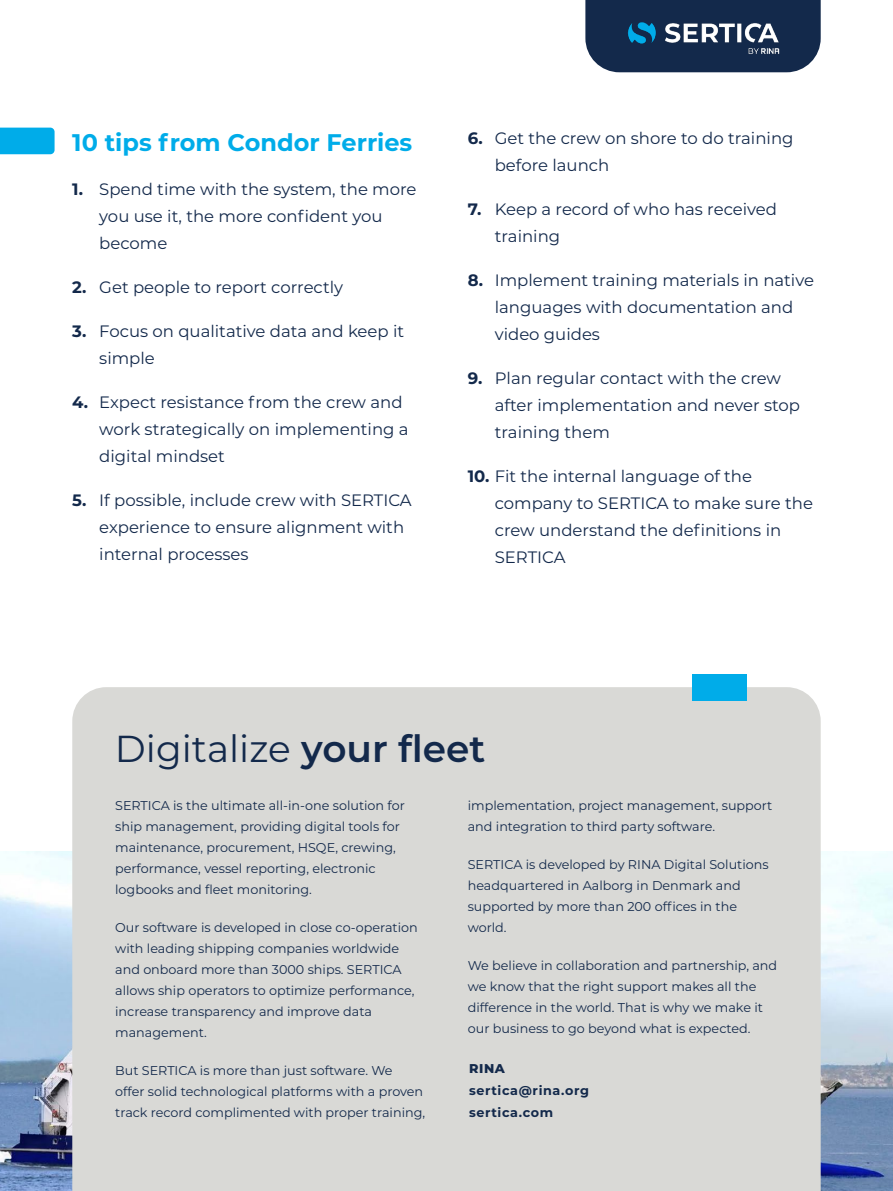
<style>
.page{position:relative;width:893px;height:1191px;background:#fff}
.page>*{position:absolute;margin:0;border:0;box-sizing:border-box;transform-origin:0 0}
.t1{font:37.5px "Montserrat";color:#13294b}
.t2{font:700 24px "Montserrat";color:#00ace9}
.t3{font:16.5px/27px "Montserrat";color:#13294b}
.Body_Back_Cover{font:12.75px/21px "Montserrat";color:#13294b}
.Address_Back_Cover{font:700 12.75px "Montserrat";letter-spacing:.05em;color:#13294b}
.Address_Back_Cover-2{font:800 12.75px "Montserrat";color:#13294b}
.s1{font-weight:700}
.s2{font-weight:600}
</style>
<div class="page">
<div style="left:585px;top:0;width:236px;height:72px;background:#13294b"></div>
<img style="left:625px;top:17px;width:156px;height:38px">
<svg style="left:0;top:128px;width:55px;height:26px"></svg>
<img style="left:0;top:851px;width:893px;height:340px">
<div style="left:72px;top:687px;width:749px;height:504px;background:#d9d9d6"></div>
<div style="left:692px;top:674px;width:55px;height:26px;background:#00ace9"></div>
<h3 class="t2" style="left:72px;top:125px;width:342px">10 tips from Condor Ferries</h3>
<p class="t3" style="left:99px;top:175px;width:319px;text-indent:-27px"><span class="s1">1.</span> Spend time with the system, the more you use it, the more confident you become</p>
<p class="t3" style="left:72px;top:273px;width:272px"><span class="s1">2.</span> Get people to report correctly</p>
<p class="t3" style="left:99px;top:317px;width:306px;text-indent:-27px"><span class="s1">3.</span> Focus on qualitative data and keep it simple</p>
<p class="t3" style="left:99px;top:388px;width:311px;text-indent:-27px"><span class="s1">4.</span> Expect resistance from the crew and work strategically on implementing a digital mindset</p>
<p class="t3" style="left:99px;top:486px;width:314px;text-indent:-27px"><span class="s1">5.</span> If possible, include crew with SERTICA experience to ensure alignment with internal processes</p>
<p class="t3" style="left:495px;top:124px;width:300px;text-indent:-27px"><span class="s1">6.</span> Get the crew on shore to do training before launch</p>
<p class="t3" style="left:495px;top:195px;width:284px;text-indent:-27px"><span class="s1">7.</span> Keep a record of who has received training</p>
<p class="t3" style="left:495px;top:266px;width:321px;text-indent:-27px"><span class="s1">8.</span> Implement training materials in native languages with documentation and video guides</p>
<p class="t3" style="left:495px;top:364px;width:307px;text-indent:-27px"><span class="s1">9.</span> Plan regular contact with the crew after implementation and never stop training them</p>
<p class="t3" style="left:495px;top:462px;width:320px;text-indent:-27px"><span class="s1">10.</span> Fit the internal language of the company to SERTICA to make sure the crew understand the definitions in<br>SERTICA</p>
<p class="t1" style="left:115px;top:722px;width:372px">Digitalize <span class="s2">your fleet</span></p>
<p class="Body_Back_Cover" style="left:115px;top:794px;width:291px">SERTICA is the ultimate all-in-one solution for ship management, providing digital tools for maintenance, procurement, HSQE, crewing, performance, vessel reporting, electronic logbooks and fleet monitoring.</p>
<p class="Body_Back_Cover" style="left:115px;top:916px;width:304px">Our software is developed in close co-operation with leading shipping companies worldwide and onboard more than 3000 ships. SERTICA allows ship operators to optimize performance, increase transparency and improve data management.</p>
<p class="Body_Back_Cover" style="left:115px;top:1059px;width:312px">But SERTICA is more than just software. We<br>offer solid technological platforms with a proven track record complimented with proper training,</p>
<p class="Body_Back_Cover" style="left:468px;top:794px;width:306px">implementation, project management, support and integration to third party software.</p>
<p class="Body_Back_Cover" style="left:468px;top:853px;width:302px">SERTICA is developed by RINA Digital Solutions headquartered in Aalborg in Denmark and supported by more than 200 offices in the world.</p>
<p class="Body_Back_Cover" style="left:468px;top:954px;width:311px">We believe in collaboration and partnership, and we know that the right support makes all the difference in the world. That is why we make it our business to go beyond what is expected.</p>
<p class="Address_Back_Cover-2" style="left:469px;top:1059px;width:37px">RINA</p>
<p class="Address_Back_Cover" style="left:469px;top:1081px;width:121px">sertica@rina.org</p>
<p class="Address_Back_Cover" style="left:469px;top:1103px;width:86px">sertica.com</p>
</div>
